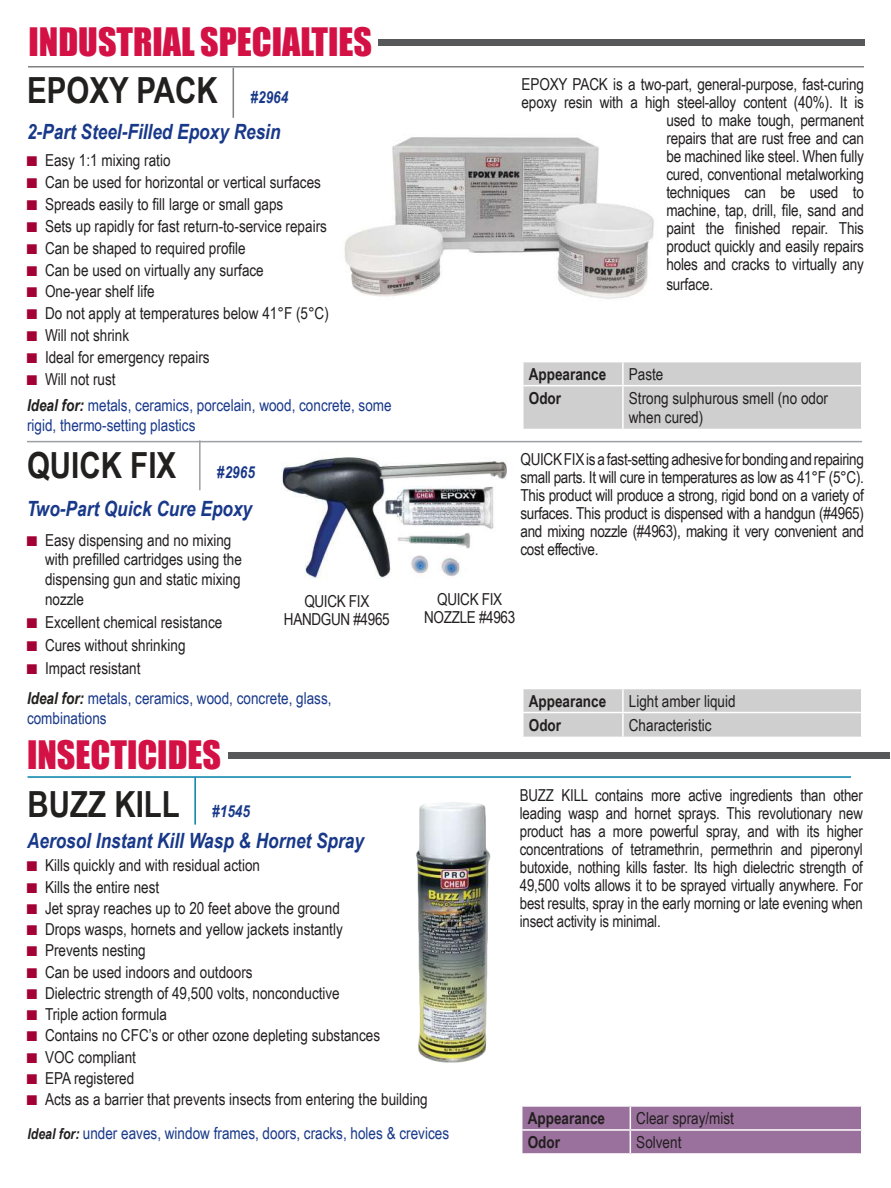
<style>
.page{position:relative;width:891px;height:1188px;background:#fff}
.page>*{position:absolute;margin:0;border:0;box-sizing:border-box;transform-origin:0 0}
.t1{font:700 36px "Arial Narrow";color:#221f1f}
.t2{font:36px "Impact";color:#d31145}
.t3{font:italic 700 21px "Arial Narrow";color:#183889}
.t4{font:16.5px/18px "Arial Narrow";color:#221f1f}
.t5{font:16.5px/19.8px "Arial Narrow";color:#183889}
.t6{font:700 16.5px "Arial Narrow";color:#221f1f}
.t7{font:16.5px/18px "Arial Narrow";letter-spacing:-.02em;color:#221f1f;text-align:center}
.s1{font-style:italic;font-size:16.5px;color:#183889}
.s2{font-size:21px;color:#a30134}
.s3{font-weight:700;font-style:italic;color:#221f1f}
.s4{font-weight:700;font-style:italic;font-size:15px}
.s5{color:#183889}
</style>
<div class="page">
<img style="left:344px;top:137px;width:310px;height:162px">
<div style="left:379px;top:39px;width:486px;height:7px;background:#57585a"></div>
<hr style="left:28px;top:66px;width:836px;height:2px;background:#7e8082">
<hr style="left:233px;top:68px;width:1px;height:50px;background:#7e8082">
<hr style="left:199px;top:440px;width:2px;height:50px;background:#9da0a2">
<svg style="left:524px;top:689px;width:337px;height:48px;background:#d0d0d1"></svg>
<hr style="left:622px;top:689px;width:2px;height:23px;background:#fff">
<hr style="left:522px;top:712px;width:101px;height:1px;background:#fff">
<hr style="left:623px;top:712px;width:240px;height:1px;background:#fff">
<hr style="left:622px;top:713px;width:2px;height:24px;background:#fff">
<div style="left:524px;top:362px;width:337px;height:67px;background:#cfcfd0"></div>
<hr style="left:622px;top:362px;width:2px;height:23px;background:#fff">
<hr style="left:522px;top:385px;width:101px;height:1px;background:#fff">
<hr style="left:623px;top:385px;width:240px;height:1px;background:#fff">
<hr style="left:622px;top:386px;width:2px;height:43px;background:#fff">
<hr style="left:27px;top:441px;width:835px;height:1px;background:#9da0a2">
<img style="left:282px;top:457px;width:225px;height:122px">
<img style="left:416px;top:802px;width:75px;height:261px">
<div style="left:522px;top:1107px;width:339px;height:46px;background:#9a709c"></div>
<div style="left:519px;top:1104px;width:345px;height:52px;border:2px solid #fff"></div>
<hr style="left:194px;top:777px;width:2px;height:48px;background:#0083a9">
<hr style="left:28px;top:776px;width:823px;height:2px;background:#0083a9">
<div style="left:229px;top:752px;width:661px;height:7px;background:#57585a"></div>
<h1 class="t2" style="left:29px;top:27px;width:345px">INDUSTRIAL SPECIALTIES</h1>
<h1 class="t1" style="left:27px;top:77px;width:263px">EPOXY PACK <span class="s1">#2964</span></h1>
<p class="t3" style="left:27px;top:124px;width:255px">2-Part Steel-Filled Epoxy Resin</p>
<p class="t4" style="left:27px;top:153px;width:145px"><span class="s2">■</span> Easy 1:1 mixing ratio</p>
<p class="t4" style="left:27px;top:175px;width:295px"><span class="s2">■</span> Can be used for horizontal or vertical surfaces</p>
<p class="t4" style="left:27px;top:194px;width:258px"><span class="s2">■</span> Spreads easily to ill large or small gaps</p>
<p class="t4" style="left:27px;top:218px;width:301px"><span class="s2">■</span> Sets up rapidly for fast return-to-service repairs</p>
<p class="t4" style="left:27px;top:238px;width:220px"><span class="s2">■</span> Can be shaped to required proi le</p>
<p class="t4" style="left:27px;top:262px;width:238px"><span class="s2">■</span> Can be used on virtually any surface</p>
<p class="t4" style="left:27px;top:284px;width:129px"><span class="s2">■</span> One-year shelf life</p>
<p class="t4" style="left:27px;top:306px;width:303px"><span class="s2">■</span> Do not apply at temperatures below 41°F (5°C)</p>
<p class="t4" style="left:27px;top:328px;width:104px"><span class="s2">■</span> Will not shrink</p>
<p class="t4" style="left:27px;top:350px;width:184px"><span class="s2">■</span> Ideal for emergency repairs</p>
<p class="t4" style="left:27px;top:372px;width:90px"><span class="s2">■</span> Will not rust</p>
<p class="t5" style="left:27px;top:395px;width:366px"><span class="s3">Ideal for:</span> metals, ceramics, porcelain, wood, concrete, some rigid, thermo-setting plastics</p>
<p class="t4" style="left:522px;top:74px;width:344px;text-align:right">EPOXY PACK is a two-part, general-purpose, fast-curing epoxy resin with a high steel-alloy content (40%). It is used to make tough, permanent<br>repairs that are rust free and can<br>be machined like steel. When fully<br>cured, conventional metalworking<br>techniques can be used to<br>machine, tap, drill, ile, sand and<br>paint the inished repair. This<br>product quickly and easily repairs<br>holes and cracks to virtually any</p>
<p class="t4" style="left:666px;top:274px;width:48px">surface.</p>
<p class="t6" style="left:529px;top:368px;width:79px">Appearance</p>
<p class="t4" style="left:629px;top:366px;width:36px">Paste</p>
<p class="t6" style="left:529px;top:392px;width:34px">Odor</p>
<p class="t4" style="left:629px;top:389px;width:201px;line-height:19.8px">Strong sulphurous smell (no odor when cured)</p>
<h1 class="t1" style="left:27px;top:452px;width:229px">QUICK FIX <span class="s1">#2965</span></h1>
<p class="t3" style="left:27px;top:501px;width:227px">Two-Part Quick Cure Epoxy</p>
<p class="t4" style="left:45px;top:531px;width:199px;line-height:19.8px;text-indent:-18px"><span class="s2">■</span> Easy dispensing and no mixing with preilled cartridges using the dispensing gun and static mixing nozzle</p>
<p class="t4" style="left:27px;top:615px;width:197px"><span class="s2">■</span> Excellent chemical resistance</p>
<p class="t4" style="left:27px;top:638px;width:160px"><span class="s2">■</span> Cures without shrinking</p>
<p class="t4" style="left:27px;top:661px;width:115px"><span class="s2">■</span> Impact resistant</p>
<p class="t4" style="left:521px;top:450px;width:345px;text-align:justify">QUICK FIX is a fast-setting adhesive for bonding and repairing small parts. It will cure in temperatures as low as 41°F (5°C).<br>This product will produce a strong, rigid bond on a variety of surfaces. This product is dispensed with a handgun (#4965) and mixing nozzle (#4963), making it very convenient and cost effective.</p>
<p class="t7" style="left:284px;top:592px;width:107px">QUICK FIX<br>HANDGUN #4965</p>
<p class="t7" style="left:424px;top:590px;width:93px">QUICK FIX<br>NOZZLE #4963</p>
<p class="t5" style="left:27px;top:688px;width:306px"><span class="s3">Ideal for:</span> metals, ceramics, wood, concrete, glass, combinations</p>
<h1 class="t2" style="left:27px;top:740px;width:196px">INSECTICIDES</h1>
<h1 class="t1" style="left:28px;top:791px;width:224px">BUZZ KILL <span class="s1">#1545</span></h1>
<p class="t3" style="left:27px;top:832px;width:338px">Aerosol Instant Kill Wasp &amp; Hornet Spray</p>
<p class="t4" style="left:27px;top:856px;width:235px"><span class="s2">■</span> Kills quickly and with residual action</p>
<p class="t4" style="left:27px;top:879px;width:134px"><span class="s2">■</span> Kills the entire nest</p>
<p class="t4" style="left:27px;top:898px;width:314px"><span class="s2">■</span> Jet spray reaches up to 20 feet above the ground</p>
<p class="t4" style="left:27px;top:920px;width:317px"><span class="s2">■</span> Drops wasps, hornets and yellow jackets instantly</p>
<p class="t4" style="left:27px;top:943px;width:120px"><span class="s2">■</span> Prevents nesting</p>
<p class="t4" style="left:27px;top:964px;width:227px"><span class="s2">■</span> Can be used indoors and outdoors</p>
<p class="t4" style="left:27px;top:983px;width:314px"><span class="s2">■</span> Dielectric strength of 49,500 volts, nonconductive</p>
<p class="t4" style="left:27px;top:1005px;width:142px"><span class="s2">■</span> Triple action formula</p>
<p class="t4" style="left:27px;top:1026px;width:355px"><span class="s2">■</span> Contains no CFC’s or other ozone depleting substances</p>
<p class="t4" style="left:27px;top:1049px;width:110px"><span class="s2">■</span> VOC compliant</p>
<p class="t4" style="left:27px;top:1071px;width:109px"><span class="s2">■</span> EPA registered</p>
<p class="t4" style="left:27px;top:1084px;width:424px;line-height:34px"><span class="s2">■</span> Acts as a barrier that prevents insects from entering the building<br><span class="s4">Ideal for:</span> <span class="s5">under eaves, window frames, doors, cracks, holes &amp; crevices</span></p>
<p class="t6" style="left:529px;top:695px;width:79px">Appearance</p>
<p class="t4" style="left:629px;top:691px;width:108px">Light amber liquid</p>
<p class="t6" style="left:529px;top:719px;width:34px">Odor</p>
<p class="t4" style="left:629px;top:717px;width:84px">Characteristic</p>
<p class="t4" style="left:520px;top:786px;width:345px;text-align:justify">BUZZ KILL contains more active ingredients than other leading wasp and hornet sprays. This revolutionary new product has a more powerful spray, and with its higher concentrations of tetramethrin, permethrin and piperonyl butoxide, nothing kills faster. Its high dielectric strength of 49,500 volts allows it to be sprayed virtually anywhere. For best results, spray in the early morning or late evening when insect activity is minimal.</p>
<p class="t6" style="left:528px;top:1112px;width:79px">Appearance</p>
<p class="t4" style="left:636px;top:1111px;width:99px">Clear spray/mist</p>
<p class="t6" style="left:528px;top:1136px;width:34px">Odor</p>
<p class="t4" style="left:636px;top:1135px;width:47px">Solvent</p>
</div>
